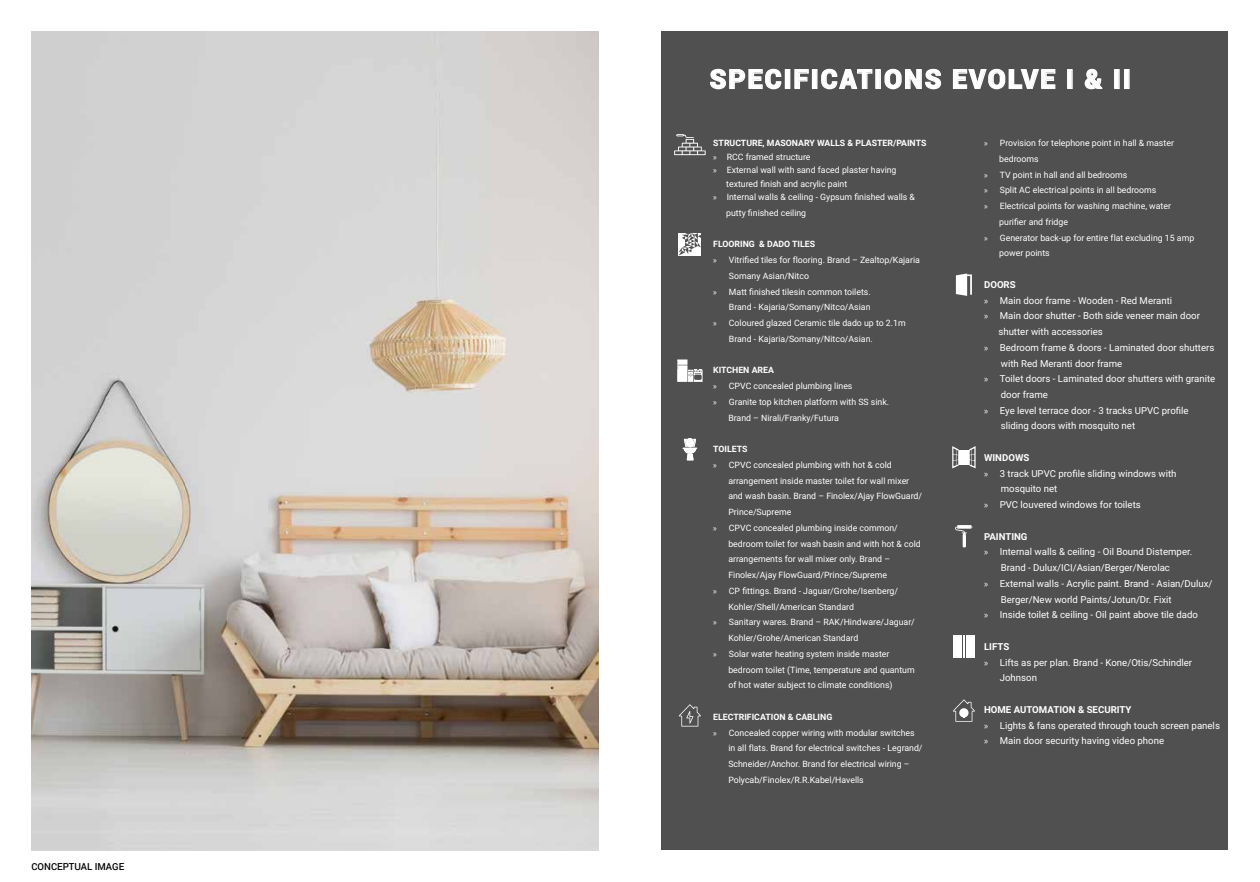
<style>
.page{position:relative;width:1260px;height:882px;background:#fff}
.page>*{position:absolute;margin:0;border:0;box-sizing:border-box;transform-origin:0 0}
.t1{font:900 26.25px "Roboto";letter-spacing:.08em;color:#fff}
.t2{font:9.62px/15.8px "Roboto";color:#fff}
.t3{font:700 9.62px "Roboto";color:#fff}
.t4{font:500 9.62px "Roboto";color:#000}
.t5{font:8.75px "Roboto";color:#fff}
.t6{font:700 8.75px "Roboto";color:#fff}
.s1{font-family:"Myriad Pro"}
.s2{font-weight:700}
</style>
<div class="page">
<div style="left:662px;top:32px;width:566px;height:818px;background:#505051"></div>
<svg style="left:710px;top:68px;width:72px;height:22px"></svg>
<div style="left:785px;top:69px;width:5px;height:20px;border:1px solid #fff"></div>
<svg style="left:794px;top:69px;width:15px;height:20px"></svg>
<div style="left:812px;top:69px;width:6px;height:20px;border:1px solid #fff"></div>
<svg style="left:821px;top:68px;width:52px;height:22px"></svg>
<div style="left:875px;top:69px;width:6px;height:20px;border:1px solid #fff"></div>
<svg style="left:884px;top:68px;width:58px;height:22px"></svg>
<svg style="left:952px;top:68px;width:104px;height:22px"></svg>
<div style="left:1067px;top:69px;width:6px;height:20px;border:1px solid #fff"></div>
<svg style="left:1084px;top:68px;width:19px;height:22px"></svg>
<div style="left:1114px;top:69px;width:6px;height:20px;border:1px solid #fff"></div>
<div style="left:1124px;top:69px;width:6px;height:20px;border:1px solid #fff"></div>
<svg style="left:679px;top:233px;width:22px;height:22px"></svg>
<svg style="left:677px;top:360px;width:26px;height:22px"></svg>
<svg style="left:674px;top:134px;width:32px;height:21px"></svg>
<svg style="left:679px;top:704px;width:22px;height:23px"></svg>
<svg style="left:683px;top:438px;width:14px;height:22px"></svg>
<svg style="left:956px;top:274px;width:16px;height:22px"></svg>
<div style="left:959px;top:450px;width:9px;height:15px;background:#fff"></div>
<svg style="left:969px;top:446px;width:7px;height:22px"></svg>
<svg style="left:952px;top:446px;width:7px;height:22px"></svg>
<svg style="left:955px;top:525px;width:18px;height:22px"></svg>
<div style="left:953px;top:635px;width:9px;height:23px;background:#fff"></div>
<div style="left:966px;top:635px;width:9px;height:23px;background:#fff"></div>
<hr style="left:963px;top:635px;width:2px;height:23px;background:#fff">
<svg style="left:953px;top:699px;width:22px;height:23px"></svg>
<img style="left:32px;top:31px;width:566px;height:819px">
<p class="t4" style="left:32px;top:860px;width:94px">CONCEPTUAL IMAGE</p>
<h1 class="t1" style="left:710px;top:61px;width:423px">SPECIFICATIONS EVOLVE I &amp; II</h1>
<p class="t6" style="left:713px;top:137px;width:215px">STRUCTURE, MASONARY WALLS &amp; PLASTER/PAINTS</p>
<p class="t5" style="left:713px;top:150px;width:99px"><span class="s1">»</span> RCC framed structure</p>
<p class="t5" style="left:713px;top:164px;width:185px"><span class="s1">»</span> External wall with sand faced plaster having</p>
<p class="t5" style="left:726px;top:177px;width:123px">textured finish and acrylic paint</p>
<p class="t5" style="left:713px;top:191px;width:203px"><span class="s1">»</span> Internal walls &amp; ceiling - Gypsum finished walls &amp;</p>
<p class="t5" style="left:726px;top:207px;width:81px">putty finished ceiling</p>
<p class="t6" style="left:713px;top:238px;width:104px">FLOORING &amp; DADO TILES</p>
<p class="t5" style="left:713px;top:254px;width:208px"><span class="s1">»</span> Vitrified tiles for flooring. Brand – Zealtop/Kajaria</p>
<p class="t5" style="left:729px;top:270px;width:82px">Somany Asian/Nitco</p>
<p class="t5" style="left:713px;top:285px;width:159px"><span class="s1">»</span> Matt finished tilesin common toilets.</p>
<p class="t5" style="left:729px;top:301px;width:143px">Brand - Kajaria/Somany/Nitco/Asian</p>
<p class="t5" style="left:713px;top:317px;width:194px"><span class="s1">»</span> Coloured glazed Ceramic tile dado up to 2.1m</p>
<p class="t5" style="left:729px;top:333px;width:145px">Brand - Kajaria/Somany/Nitco/Asian.</p>
<p class="t6" style="left:713px;top:364px;width:62px">KITCHEN AREA</p>
<p class="t5" style="left:713px;top:380px;width:141px"><span class="s1">»</span> CPVC concealed plumbing lines</p>
<p class="t5" style="left:713px;top:396px;width:177px"><span class="s1">»</span> Granite top kitchen platform with SS sink.</p>
<p class="t5" style="left:728px;top:411px;width:112px">Brand – Nirali/Franky/Futura</p>
<p class="t6" style="left:713px;top:443px;width:36px">TOILETS</p>
<p class="t5" style="left:713px;top:459px;width:180px"><span class="s1">»</span> CPVC concealed plumbing with hot &amp; cold</p>
<p class="t5" style="left:728px;top:474px;width:182px">arrangement inside master toilet for wall mixer</p>
<p class="t5" style="left:728px;top:490px;width:195px">and wash basin. Brand – Finolex/Ajay FlowGuard/</p>
<p class="t5" style="left:728px;top:506px;width:64px">Prince/Supreme</p>
<p class="t5" style="left:713px;top:522px;width:186px"><span class="s1">»</span> CPVC concealed plumbing inside common/</p>
<p class="t5" style="left:728px;top:537px;width:194px">bedroom toilet for wash basin and with hot &amp; cold</p>
<p class="t5" style="left:728px;top:553px;width:163px">arrangements for wall mixer only. Brand –</p>
<p class="t5" style="left:728px;top:569px;width:160px">Finolex/Ajay FlowGuard/Prince/Supreme</p>
<p class="t5" style="left:713px;top:585px;width:186px"><span class="s1">»</span> CP fittings. Brand - Jaguar/Grohe/Isenberg/</p>
<p class="t5" style="left:728px;top:600px;width:127px">Kohler/Shell/American Standard</p>
<p class="t5" style="left:713px;top:616px;width:203px"><span class="s1">»</span> Sanitary wares. Brand – RAK/Hindware/Jaguar/</p>
<p class="t5" style="left:728px;top:632px;width:131px">Kohler/Grohe/American Standard</p>
<p class="t5" style="left:713px;top:648px;width:178px"><span class="s1">»</span> Solar water heating system inside master</p>
<p class="t5" style="left:728px;top:663px;width:188px">bedroom toilet (Time, temperature and quantum</p>
<p class="t5" style="left:728px;top:679px;width:166px">of hot water subject to climate conditions)</p>
<p class="t6" style="left:713px;top:711px;width:121px">ELECTRIFICATION &amp; CABLING</p>
<p class="t5" style="left:713px;top:726px;width:203px"><span class="s1">»</span> Concealed copper wiring with modular switches</p>
<p class="t5" style="left:728px;top:742px;width:196px">in all flats. Brand for electrical switches - Legrand/</p>
<p class="t5" style="left:728px;top:758px;width:183px">Schneider/Anchor. Brand for electrical wiring –</p>
<p class="t5" style="left:728px;top:774px;width:137px">Polycab/Finolex/R.R.Kabel/Havells</p>
<p class="t5" style="left:984px;top:137px;width:191px"><span class="s1">»</span> Provision for telephone point in hall &amp; master</p>
<p class="t5" style="left:999px;top:153px;width:41px">bedrooms</p>
<p class="t5" style="left:984px;top:168px;width:145px"><span class="s1">»</span> TV point in hall and all bedrooms</p>
<p class="t5" style="left:984px;top:184px;width:174px"><span class="s1">»</span> Split AC electrical points in all bedrooms</p>
<p class="t5" style="left:984px;top:200px;width:188px"><span class="s1">»</span> Electrical points for washing machine, water</p>
<p class="t5" style="left:999px;top:216px;width:70px">purifier and fridge</p>
<p class="t5" style="left:984px;top:231px;width:212px"><span class="s1">»</span> Generator back-up for entire flat excluding 15 amp</p>
<p class="t5" style="left:999px;top:247px;width:52px">power points</p>
<p class="t3" style="left:984px;top:278px;width:33px">DOORS</p>
<p class="t2" style="left:984px;top:292px;width:190px"><span class="s1">»</span> Main door frame - Wooden - Red Meranti</p>
<p class="t2" style="left:984px;top:308px;width:217px"><span class="s1">»</span> Main door shutter - Both side veneer main door</p>
<p class="t2" style="left:998px;top:323px;width:106px">shutter with accessories</p>
<p class="t2" style="left:984px;top:339px;width:232px"><span class="s1">»</span> Bedroom frame &amp; doors - Laminated door shutters</p>
<p class="t2" style="left:1001px;top:355px;width:123px">with Red Meranti door frame</p>
<p class="t2" style="left:984px;top:371px;width:233px"><span class="s1">»</span> Toilet doors - Laminated door shutters with granite</p>
<p class="t2" style="left:1001px;top:386px;width:49px">door frame</p>
<p class="t2" style="left:984px;top:402px;width:206px"><span class="s1">»</span> Eye level terrace door - 3 tracks UPVC profile</p>
<p class="t2" style="left:1001px;top:418px;width:136px">sliding doors with mosquito net</p>
<p class="t3" style="left:984px;top:451px;width:47px">WINDOWS</p>
<p class="t2" style="left:984px;top:465px;width:194px"><span class="s1">»</span> 3 track UPVC profile sliding windows with</p>
<p class="t2" style="left:1001px;top:481px;width:58px">mosquito net</p>
<p class="t2" style="left:984px;top:497px;width:158px"><span class="s1">»</span> PVC louvered windows for toilets</p>
<p class="t3" style="left:984px;top:530px;width:45px">PAINTING</p>
<p class="t2" style="left:984px;top:544px;width:210px"><span class="s1">»</span> Internal walls &amp; ceiling - Oil Bound Distemper.</p>
<p class="t2" style="left:1001px;top:560px;width:171px">Brand - Dulux/ICI/Asian/Berger/Nerolac</p>
<p class="t2" style="left:984px;top:575px;width:230px"><span class="s1">»</span> External walls - Acrylic paint. Brand - Asian/Dulux/</p>
<p class="t2" style="left:1001px;top:591px;width:172px">Berger/New world Paints/Jotun/Dr. Fixit</p>
<p class="t2" style="left:984px;top:607px;width:215px"><span class="s1">»</span> Inside toilet &amp; ceiling - Oil paint above tile dado</p>
<p class="t3" style="left:984px;top:640px;width:27px">LIFTS</p>
<p class="t2" style="left:984px;top:654px;width:210px"><span class="s1">»</span> Lifts as per plan. Brand - Kone/Otis/Schindler</p>
<p class="t2" style="left:1000px;top:670px;width:39px">Johnson</p>
<p class="t2" style="left:984px;top:701px;width:237px"><span class="s2">HOME AUTOMATION &amp; SECURITY<br></span><span class="s1">»</span> Lights &amp; fans operated through touch screen panels <span class="s1">»</span> Main door security having video phone</p>
</div>
